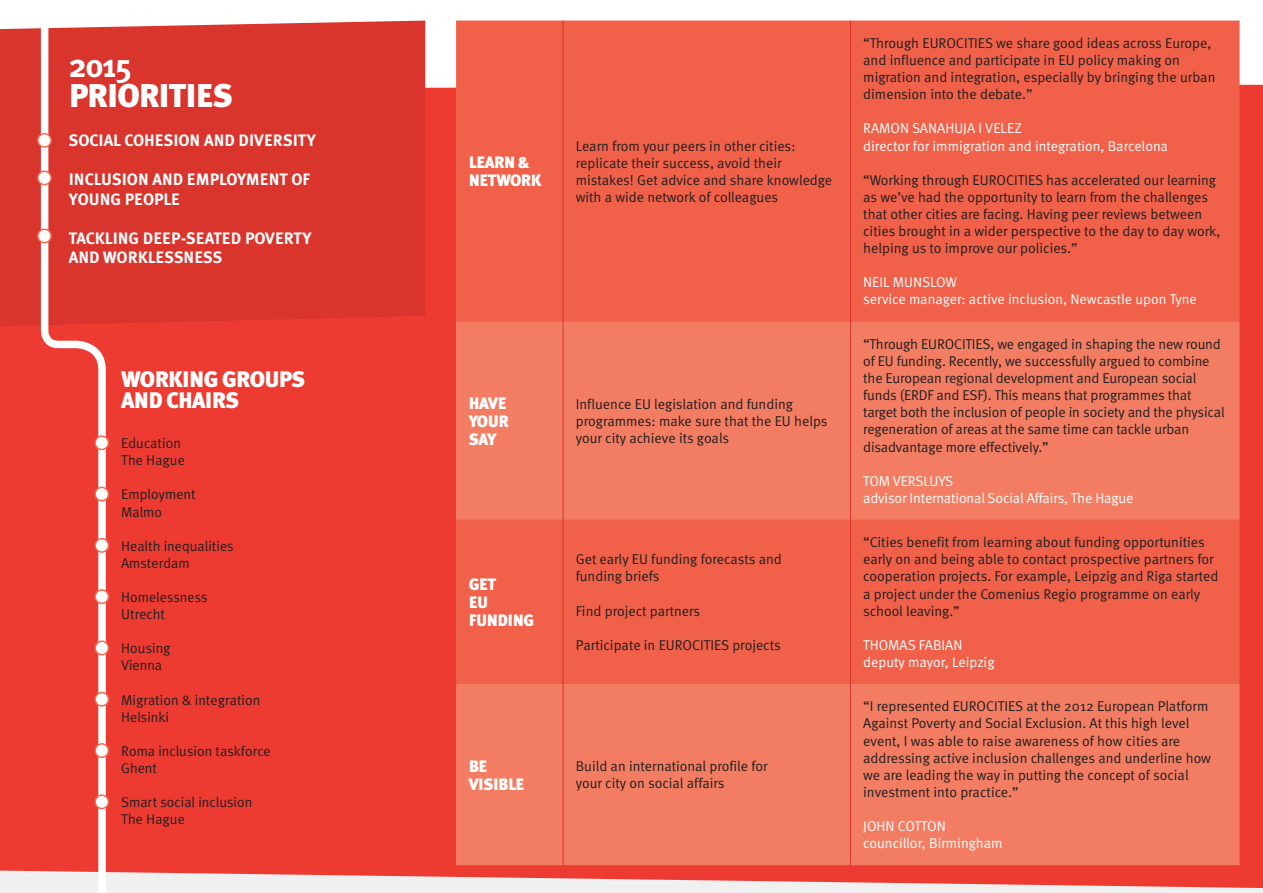
<style>
.page{position:relative;width:1263px;height:893px;background:#fff}
.page>*{position:absolute;margin:0;border:0;box-sizing:border-box;transform-origin:0 0}
.t1{font:900 32.85px "Meta Plus";letter-spacing:-.03em;color:#fff}
.t2{font:700 32.85px "Meta Plus";color:#fff}
.t3{font:900 22.5px/21px "Meta Plus";letter-spacing:-.03em;color:#fff}
.t4{font:700 16.5px/19.5px "Meta Plus";color:#fff}
.t5{font:900 16.5px/18px "Meta Plus";letter-spacing:-.03em;color:#fff}
.t6{font:14.25px/17.1px "Meta Normal";color:#231f20}
.t7{font:14.25px "Meta Normal";color:#fff}
.t8{font:14.25px "Meta Plus";color:#231f20}
</style>
<div class="page">
<div style="left:0;top:85px;width:1263px;height:803px;background:#ee3b32"></div>
<div style="left:0;top:21px;width:425px;height:305px;background:#d9352d"></div>
<div style="left:456px;top:21px;width:783px;height:300px;background:#f16048"></div>
<svg style="left:456px;top:321px;width:783px;height:544px;background:#f2745a"></svg>
<hr style="left:563px;top:21px;width:1px;height:300px;background:#d9352d">
<hr style="left:850px;top:21px;width:1px;height:300px;background:#d9352d">
<hr style="left:563px;top:520px;width:1px;height:164px;background:#d9352d">
<hr style="left:850px;top:520px;width:1px;height:164px;background:#d9352d">
<hr style="left:563px;top:321px;width:1px;height:199px;background:#d9352d">
<hr style="left:850px;top:321px;width:1px;height:199px;background:#d9352d">
<hr style="left:563px;top:684px;width:1px;height:181px;background:#d9352d">
<hr style="left:850px;top:684px;width:1px;height:181px;background:#d9352d">
<svg style="left:37px;top:21px;width:73px;height:872px;background:#e95049"></svg>
<div style="left:38px;top:134px;width:13px;height:13px;background:#fff;border-radius:50%"></div>
<div style="left:37px;top:133px;width:15px;height:15px;border:2px solid #f26a51;border-radius:50%"></div>
<div style="left:38px;top:171px;width:13px;height:14px;background:#fff;border-radius:50%"></div>
<div style="left:37px;top:171px;width:15px;height:14px;border:2px solid #f26a51;border-radius:50%"></div>
<div style="left:38px;top:229px;width:13px;height:14px;background:#fff;border-radius:50%"></div>
<div style="left:37px;top:229px;width:15px;height:14px;border:2px solid #f26a51;border-radius:50%"></div>
<div style="left:95px;top:487px;width:14px;height:14px;background:#fff;border-radius:50%"></div>
<div style="left:94px;top:487px;width:15px;height:14px;border:2px solid #f26a51;border-radius:50%"></div>
<div style="left:95px;top:436px;width:14px;height:13px;background:#fff;border-radius:50%"></div>
<div style="left:94px;top:435px;width:15px;height:15px;border:2px solid #f26a51;border-radius:50%"></div>
<div style="left:95px;top:641px;width:14px;height:14px;background:#fff;border-radius:50%"></div>
<div style="left:94px;top:640px;width:15px;height:15px;border:2px solid #f26a51;border-radius:50%"></div>
<div style="left:95px;top:539px;width:14px;height:13px;background:#fff;border-radius:50%"></div>
<div style="left:94px;top:538px;width:15px;height:15px;border:2px solid #f26a51;border-radius:50%"></div>
<div style="left:95px;top:693px;width:14px;height:13px;background:#fff;border-radius:50%"></div>
<div style="left:94px;top:692px;width:15px;height:15px;border:2px solid #f26a51;border-radius:50%"></div>
<div style="left:95px;top:590px;width:14px;height:13px;background:#fff;border-radius:50%"></div>
<div style="left:94px;top:589px;width:15px;height:15px;border:2px solid #f26a51;border-radius:50%"></div>
<div style="left:95px;top:744px;width:14px;height:13px;background:#fff;border-radius:50%"></div>
<div style="left:94px;top:743px;width:15px;height:15px;border:2px solid #f26a51;border-radius:50%"></div>
<div style="left:95px;top:795px;width:14px;height:13px;background:#fff;border-radius:50%"></div>
<div style="left:94px;top:794px;width:15px;height:15px;border:2px solid #f26a51;border-radius:50%"></div>
<p class="t2" style="left:69px;top:47px;width:64px">2015</p>
<p class="t1" style="left:69px;top:76px;width:166px">PRIORITIES</p>
<p class="t4" style="left:69px;top:130px;width:249px">SOCIAL COHESION AND DIVERSITY</p>
<p class="t4" style="left:69px;top:169px;width:243px">INCLUSION AND EMPLOYMENT OF<br>YOUNG PEOPLE</p>
<p class="t4" style="left:69px;top:228px;width:244px">TACKLING DEEP-SEATED POVERTY<br>AND WORKLESSNESS</p>
<p class="t3" style="left:121px;top:369px;width:186px">WORKING GROUPS<br>AND CHAIRS</p>
<p class="t8" style="left:121px;top:435px;width:61px">Education</p>
<p class="t8" style="left:121px;top:452px;width:65px">The Hague</p>
<p class="t8" style="left:121px;top:486px;width:76px">Employment</p>
<p class="t8" style="left:121px;top:503px;width:43px">Malmo</p>
<p class="t8" style="left:121px;top:537px;width:114px">Health inequalities</p>
<p class="t8" style="left:121px;top:555px;width:70px">Amsterdam</p>
<p class="t8" style="left:121px;top:589px;width:88px">Homelessness</p>
<p class="t8" style="left:121px;top:606px;width:45px">Utrecht</p>
<p class="t8" style="left:121px;top:640px;width:51px">Housing</p>
<p class="t8" style="left:121px;top:657px;width:43px">Vienna</p>
<p class="t8" style="left:121px;top:691px;width:141px">Migration &amp; integration</p>
<p class="t8" style="left:121px;top:708px;width:49px">Helsinki</p>
<p class="t8" style="left:121px;top:743px;width:151px">Roma inclusion taskforce</p>
<p class="t8" style="left:121px;top:760px;width:37px">Ghent</p>
<p class="t8" style="left:121px;top:794px;width:133px">Smart social inclusion</p>
<p class="t8" style="left:121px;top:811px;width:65px">The Hague</p>
<p class="t5" style="left:469px;top:153px;width:74px">LEARN &amp;<br>NETWORK</p>
<p class="t5" style="left:469px;top:394px;width:39px">HAVE</p>
<p class="t5" style="left:469px;top:412px;width:42px">YOUR</p>
<p class="t5" style="left:469px;top:430px;width:29px">SAY</p>
<p class="t5" style="left:469px;top:575px;width:29px">GET</p>
<p class="t5" style="left:469px;top:593px;width:21px">EU</p>
<p class="t5" style="left:469px;top:611px;width:67px">FUNDING</p>
<p class="t5" style="left:469px;top:757px;width:20px">BE</p>
<p class="t5" style="left:469px;top:775px;width:57px">VISIBLE</p>
<p class="t6" style="left:576px;top:137px;width:258px">Learn from your peers in other cities: replicate their success, avoid their mistakes! Get advice and share knowledge with a wide network of colleagues</p>
<p class="t6" style="left:576px;top:395px;width:253px">Influence EU legislation and funding programmes: make sure that the EU helps your city achieve its goals</p>
<p class="t6" style="left:576px;top:551px;width:208px">Get early EU funding forecasts and funding briefs</p>
<p class="t6" style="left:576px;top:602px;width:126px">Find project partners</p>
<p class="t6" style="left:576px;top:636px;width:207px">Participate in EUROCITIES projects</p>
<p class="t6" style="left:576px;top:758px;width:193px">Build an international profile for your city on social affairs</p>
<p class="t6" style="left:863px;top:34px;width:354px">“Through EUROCITIES we share good ideas across Europe, and influence and participate in EU policy making on migration and integration, especially by bringing the urban dimension into the debate.”</p>
<p class="t7" style="left:863px;top:120px;width:160px">RAMON SANAHUJA I VELEZ</p>
<p class="t7" style="left:863px;top:137px;width:306px">director for immigration and integration, Barcelona</p>
<p class="t6" style="left:863px;top:171px;width:359px">“Working through EUROCITIES has accelerated our learning as we’ve had the opportunity to learn from the challenges that other cities are facing. Having peer reviews between cities brought in a wider perspective to the day to day work, helping us to improve our policies.”</p>
<p class="t7" style="left:863px;top:274px;width:95px">NEIL MUNSLOW</p>
<p class="t7" style="left:863px;top:291px;width:335px">service manager: active inclusion, Newcastle upon Tyne</p>
<p class="t6" style="left:863px;top:335px;width:363px">“Through EUROCITIES, we engaged in shaping the new round of EU funding. Recently, we successfully argued to combine the European regional development and European social funds (ERDF and ESF). This means that programmes that target both the inclusion of people in society and the physical regeneration of areas at the same time can tackle urban disadvantage more effectively.”</p>
<p class="t7" style="left:863px;top:473px;width:92px">TOM VERSLUYS</p>
<p class="t7" style="left:863px;top:490px;width:272px">advisor International Social Affairs, The Hague</p>
<p class="t6" style="left:863px;top:534px;width:357px">“Cities benefit from learning about funding opportunities early on and being able to contact prospective partners for cooperation projects. For example, Leipzig and Riga started a project under the Comenius Regio programme on early school leaving.”</p>
<p class="t7" style="left:863px;top:637px;width:101px">THOMAS FABIAN</p>
<p class="t7" style="left:863px;top:654px;width:133px">deputy mayor, Leipzig</p>
<p class="t6" style="left:863px;top:698px;width:349px">“I represented EUROCITIES at the 2012 European Platform Against Poverty and Social Exclusion. At this high level event, I was able to raise awareness of how cities are addressing active inclusion challenges and underline how we are leading the way in putting the concept of social investment into practice.”</p>
<p class="t7" style="left:863px;top:818px;width:84px">JOHN COTTON</p>
<p class="t7" style="left:863px;top:835px;width:141px">councillor, Birmingham</p>
</div>
